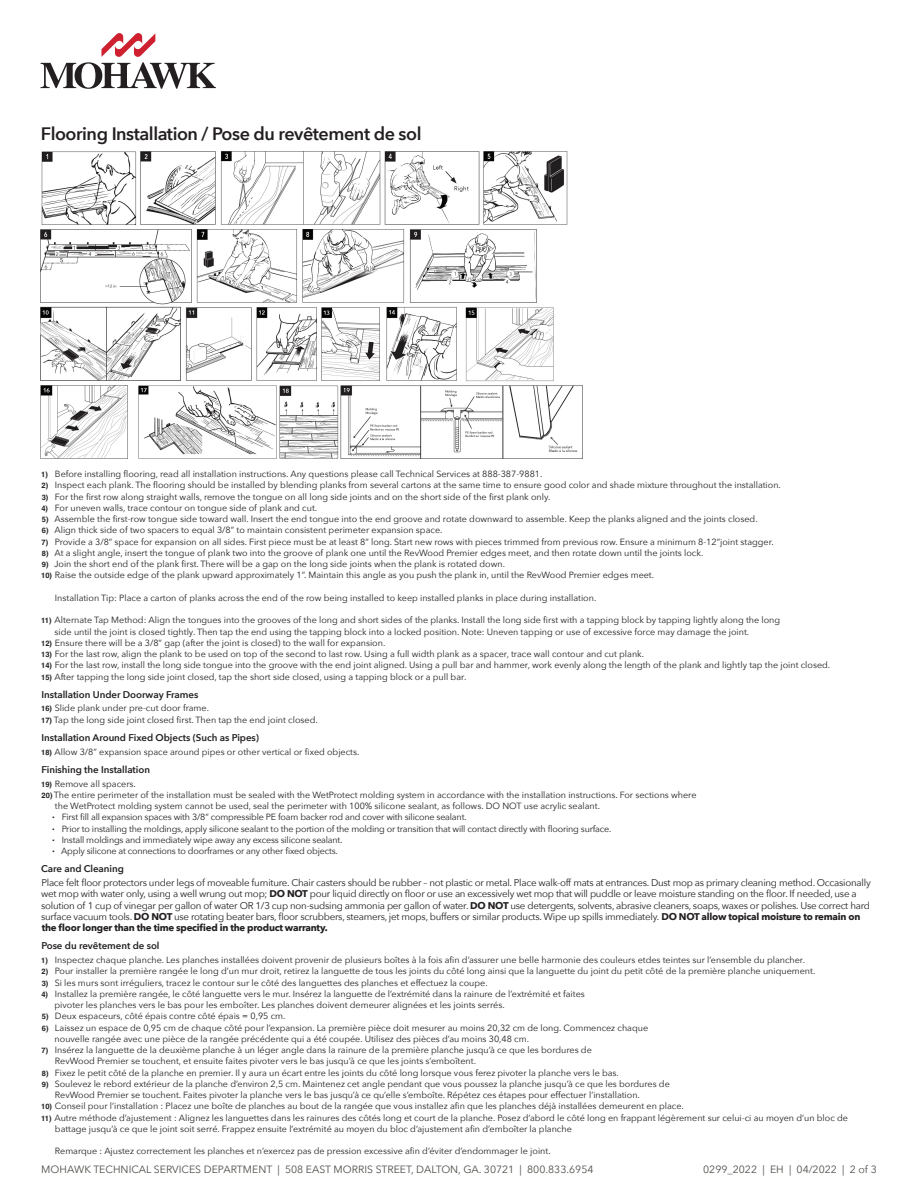
<style>
.page{position:relative;width:918px;height:1188px;background:#fff}
.page>*{position:absolute;margin:0;border:0;box-sizing:border-box;transform-origin:0 0}
.t1{font:600 18px "Avenir Next";letter-spacing:-.025em;color:#231f20}
.t2{font:10.5px "Avenir Next";color:#504e49}
.t3{font:9.75px/11.2px "Avenir Next";letter-spacing:-.025em;color:#231f20}
.t4{font:600 9.75px "Avenir Next";letter-spacing:-.005em;color:#231f20}
.t5{font:9px/11.2px "Avenir Next";color:#231f20}
.t6{font:9px "Avenir Next";letter-spacing:-.02em;color:#231f20}
.s1{font-family:"Helvetica";font-weight:700;font-size:7.5px}
.s2{font-weight:700}
</style>
<div class="page">
<svg style="left:41px;top:33px;width:175px;height:56px"></svg>
<img style="left:41px;top:151px;width:541px;height:307px">
<h1 class="t1" style="left:41px;top:118px;width:382px">Flooring Installation / Pose du revêtement de sol</h1>
<p class="t5" style="left:41px;top:468px;width:503px"><span class="s1">1)</span> Before installing flooring, read all installation instructions. Any questions please call Technical Services at 888-387-9881.</p>
<p class="t5" style="left:42px;top:479px;width:741px"><span class="s1">2)</span> Inspect each plank. The flooring should be installed by blending planks from several cartons at the same time to ensure good color and shade mixture throughout the installation.</p>
<p class="t5" style="left:42px;top:490px;width:510px"><span class="s1">3)</span> For the first row along straight walls, remove the tongue on all long side joints and on the short side of the first plank only.</p>
<p class="t5" style="left:41px;top:502px;width:277px"><span class="s1">4)</span> For uneven walls, trace contour on tongue side of plank and cut.</p>
<p class="t5" style="left:42px;top:513px;width:717px"><span class="s1">5)</span> Assemble the first-row tongue side toward wall. Insert the end tongue into the end groove and rotate downward to assemble. Keep the planks aligned and the joints closed.</p>
<p class="t5" style="left:42px;top:524px;width:402px"><span class="s1">6)</span> Align thick side of two spacers to equal 3/8” to maintain consistent perimeter expansion space.</p>
<p class="t5" style="left:41px;top:535px;width:734px"><span class="s1">7)</span> Provide a 3/8” space for expansion on all sides. First piece must be at least 8” long. Start new rows with pieces trimmed from previous row. Ensure a minimum 8-12”joint stagger.</p>
<p class="t5" style="left:42px;top:547px;width:663px"><span class="s1">8)</span> At a slight angle, insert the tongue of plank two into the groove of plank one until the RevWood Premier edges meet, and then rotate down until the joints lock.</p>
<p class="t5" style="left:42px;top:558px;width:465px"><span class="s1">9)</span> Join the short end of the plank first. There will be a gap on the long side joints when the plank is rotated down.</p>
<p class="t5" style="left:41px;top:569px;width:615px"><span class="s1">10)</span> Raise the outside edge of the plank upward approximately 1”. Maintain this angle as you push the plank in, until the RevWood Premier edges meet.</p>
<p class="t5" style="left:55px;top:592px;width:543px">Installation Tip: Place a carton of planks across the end of the row being installed to keep installed planks in place during installation.</p>
<p class="t5" style="left:55px;top:614px;width:727px;text-indent:-13px"><span class="s1">11)</span> Alternate Tap Method: Align the tongues into the grooves of the long and short sides of the planks. Install the long side first with a tapping block by tapping lightly along the long side until the joint is closed tightly. Then tap the end using the tapping block into a locked position. Note: Uneven tapping or use of excessive force may damage the joint.</p>
<p class="t5" style="left:41px;top:637px;width:346px"><span class="s1">12)</span> Ensure there will be a 3/8” gap (after the joint is closed) to the wall for expansion.</p>
<p class="t5" style="left:41px;top:648px;width:605px"><span class="s1">13)</span> For the last row, align the plank to be used on top of the second to last row. Using a full width plank as a spacer, trace wall contour and cut plank.</p>
<p class="t5" style="left:41px;top:659px;width:791px"><span class="s1">14)</span> For the last row, install the long side tongue into the groove with the end joint aligned. Using a pull bar and hammer, work evenly along the length of the plank and lightly tap the joint closed.</p>
<p class="t5" style="left:41px;top:670px;width:427px"><span class="s1">15)</span> After tapping the long side joint closed, tap the short side closed, using a tapping block or a pull bar.</p>
<p class="t4" style="left:42px;top:686px;width:158px">Installation Under Doorway Frames</p>
<p class="t5" style="left:41px;top:702px;width:169px"><span class="s1">16)</span> Slide plank under pre-cut door frame.</p>
<p class="t5" style="left:41px;top:714px;width:278px"><span class="s1">17)</span> Tap the long side joint closed first. Then tap the end joint closed.</p>
<p class="t4" style="left:42px;top:729px;width:219px">Installation Around Fixed Objects (Such as Pipes)</p>
<p class="t5" style="left:41px;top:746px;width:320px"><span class="s1">18)</span> Allow 3/8” expansion space around pipes or other vertical or fixed objects.</p>
<p class="t4" style="left:42px;top:761px;width:110px">Finishing the Installation</p>
<p class="t5" style="left:41px;top:777px;width:96px"><span class="s1">19)</span> Remove all spacers.</p>
<p class="t5" style="left:55px;top:789px;width:643px;text-indent:-13px"><span class="s1">20)</span> The entire perimeter of the installation must be sealed with the WetProtect molding system in accordance with the installation instructions. For sections where the WetProtect molding system cannot be used, seal the perimeter with 100% silicone sealant, as follows. DO NOT use acrylic sealant.</p>
<p class="t6" style="left:52px;top:810px;width:416px"><span class="s1">•</span> First fill all expansion spaces with 3/8” compressible PE foam backer rod and cover with silicone sealant.</p>
<p class="t6" style="left:52px;top:821px;width:561px"><span class="s1">•</span> Prior to installing the moldings, apply silicone sealant to the portion of the molding or transition that will contact directly with flooring surface.</p>
<p class="t6" style="left:52px;top:832px;width:292px"><span class="s1">•</span> Install moldings and immediately wipe away any excess silicone sealant.</p>
<p class="t6" style="left:52px;top:843px;width:287px"><span class="s1">•</span> Apply silicone at connections to doorframes or any other fixed objects.</p>
<p class="t4" style="left:41px;top:860px;width:84px">Care and Cleaning</p>
<p class="t3" style="left:41px;top:877px;width:831px">Place felt floor protectors under legs of moveable furniture. Chair casters should be rubber – not plastic or metal. Place walk-off mats at entrances. Dust mop as primary cleaning method. Occasionally wet mop with water only, using a well wrung out mop; <span class="s2">DO NOT</span> pour liquid directly on floor or use an excessively wet mop that will puddle or leave moisture standing on the floor. If needed, use a solution of 1 cup of vinegar per gallon of water OR 1/3 cup non-sudsing ammonia per gallon of water. <span class="s2">DO NOT</span> use detergents, solvents, abrasive cleaners, soaps, waxes or polishes. Use correct hard surface vacuum tools. <span class="s2">DO NOT</span> use rotating beater bars, floor scrubbers, steamers, jet mops, buffers or similar products. Wipe up spills immediately. <span class="s2">DO NOT allow topical moisture to remain on the floor longer than the time specified in the product warranty.</span></p>
<p class="t4" style="left:42px;top:937px;width:120px">Pose du revêtement de sol</p>
<p class="t5" style="left:41px;top:954px;width:765px"><span class="s1">1)</span> Inspectez chaque planche. Les planches installées doivent provenir de plusieurs boîtes à la fois afin d’assurer une belle harmonie des couleurs etdes teintes sur l’ensemble du plancher.</p>
<p class="t5" style="left:42px;top:965px;width:775px"><span class="s1">2)</span> Pour installer la première rangée le long d’un mur droit, retirez la languette de tous les joints du côté long ainsi que la languette du joint du petit côté de la première planche uniquement.</p>
<p class="t5" style="left:42px;top:976px;width:448px"><span class="s1">3)</span> Si les murs sont irréguliers, tracez le contour sur le côté des languettes des planches et effectuez la coupe.</p>
<p class="t5" style="left:55px;top:988px;width:532px;text-indent:-13px"><span class="s1">4)</span> Installez la première rangée, le côté languette vers le mur. Insérez la languette de l’extrémité dans la rainure de l’extrémité et faites pivoter les planches vers le bas pour les emboîter. Les planches doivent demeurer alignées et les joints serrés.</p>
<p class="t5" style="left:42px;top:1010px;width:245px"><span class="s1">5)</span> Deux espaceurs, côté épais contre côté épais = 0,95 cm.</p>
<p class="t5" style="left:55px;top:1021px;width:595px;text-indent:-13px"><span class="s1">6)</span> Laissez un espace de 0,95 cm de chaque côté pour l’expansion. La première pièce doit mesurer au moins 20,32 cm de long. Commencez chaque nouvelle rangée avec une pièce de la rangée précédente qui a été coupée. Utilisez des pièces d’au moins 30,48 cm.</p>
<p class="t5" style="left:55px;top:1044px;width:538px;text-indent:-13px"><span class="s1">7)</span> Insérez la languette de la deuxième planche à un léger angle dans la rainure de la première planche jusqu’à ce que les bordures de<br>RevWood Premier se touchent, et ensuite faites pivoter vers le bas jusqu’à ce que les joints s’emboîtent.</p>
<p class="t5" style="left:42px;top:1066px;width:579px"><span class="s1">8)</span> Fixez le petit côté de la planche en premier. Il y aura un écart entre les joints du côté long lorsque vous ferez pivoter la planche vers le bas.</p>
<p class="t5" style="left:55px;top:1078px;width:616px;text-indent:-13px"><span class="s1">9)</span> Soulevez le rebord extérieur de la planche d’environ 2,5 cm. Maintenez cet angle pendant que vous poussez la planche jusqu’à ce que les bordures de<br>RevWood Premier se touchent. Faites pivoter la planche vers le bas jusqu’à ce qu’elle s’emboîte. Répétez ces étapes pour effectuer l’installation.</p>
<p class="t5" style="left:41px;top:1100px;width:644px"><span class="s1">10)</span> Conseil pour l’installation : Placez une boîte de planches au bout de la rangée que vous installez afin que les planches déjà installées demeurent en place.</p>
<p class="t5" style="left:55px;top:1111px;width:795px;text-indent:-14px"><span class="s1">11)</span> Autre méthode d’ajustement : Alignez les languettes dans les rainures des côtés long et court de la planche. Posez d’abord le côté long en frappant légèrement sur celui-ci au moyen d’un bloc de battage jusqu’à ce que le joint soit serré. Frappez ensuite l’extrémité au moyen du bloc d’ajustement afin d’emboîter la planche</p>
<p class="t5" style="left:55px;top:1145px;width:497px">Remarque : Ajustez correctement les planches et n’exercez pas de pression excessive afin d’éviter d’endommager le joint.</p>
<p class="t2" style="left:41px;top:1160px;width:554px">MOHAWK TECHNICAL SERVICES DEPARTMENT | 508 EAST MORRIS STREET, DALTON, GA. 30721 | 800.833.6954</p>
<p class="t2" style="left:703px;top:1160px;width:175px">0299_2022 | EH | 04/2022 | 2 of 3</p>
</div>
